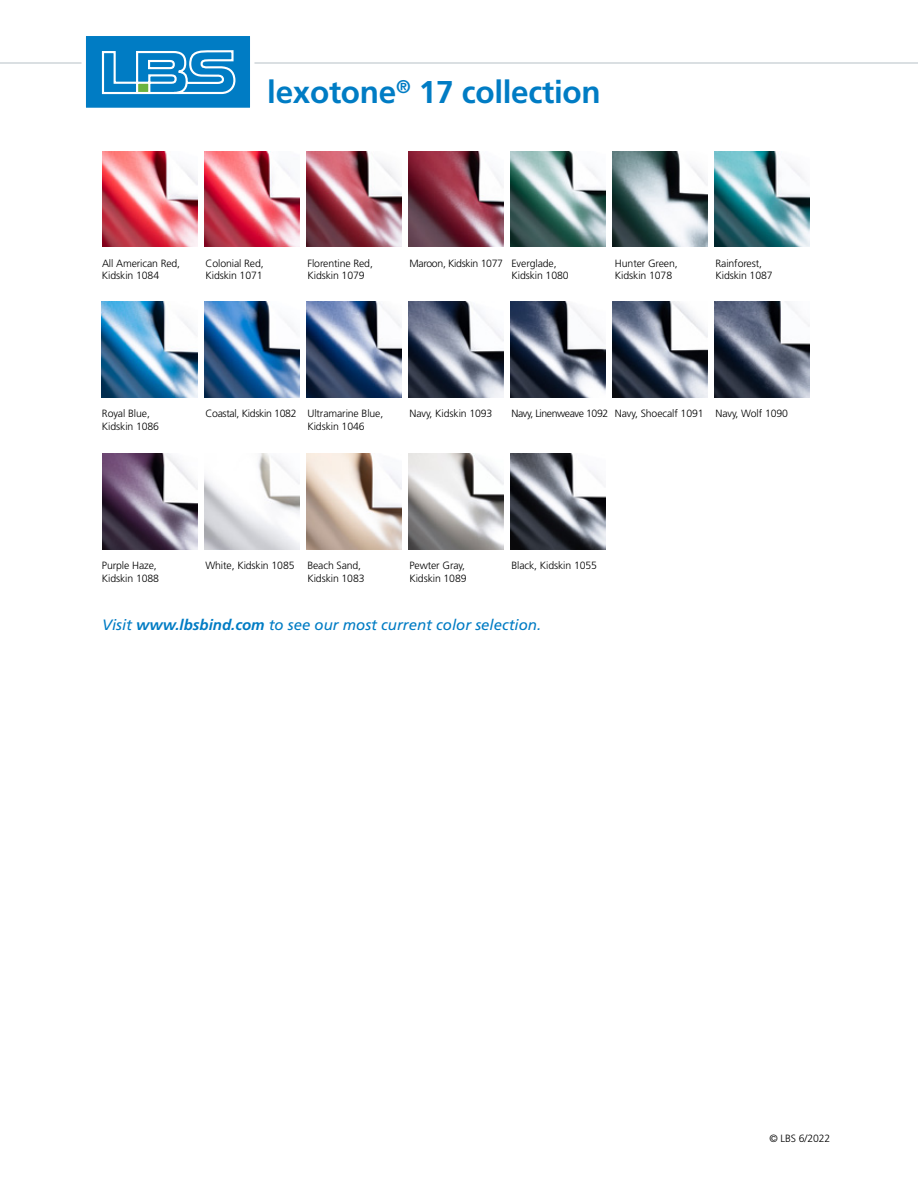
<style>
.page{position:relative;width:918px;height:1188px;background:#fff}
.page>*{position:absolute;margin:0;border:0;box-sizing:border-box;transform-origin:0 0}
.t1{font:700 31.5px "Frutiger LT Std";letter-spacing:-.01em;color:#007cc4}
.t2{font:italic 15px "Frutiger LT Std";color:#007cc4}
.t3{font:300 10.5px "Frutiger LT Std";letter-spacing:-.01em;color:#000}
.t4{font:300 10.5px "Frutiger LT Std";letter-spacing:-.03em;color:#000}
.s1{font-weight:700}
</style>
<div class="page">
<img style="left:612px;top:302px;width:96px;height:95px">
<img style="left:714px;top:302px;width:96px;height:95px">
<img style="left:102px;top:454px;width:95px;height:95px">
<img style="left:408px;top:454px;width:96px;height:95px">
<img style="left:102px;top:151px;width:95px;height:96px">
<img style="left:204px;top:151px;width:96px;height:96px">
<img style="left:510px;top:151px;width:96px;height:96px">
<img style="left:306px;top:151px;width:96px;height:96px">
<img style="left:510px;top:454px;width:96px;height:95px">
<img style="left:306px;top:454px;width:96px;height:95px">
<img style="left:408px;top:151px;width:96px;height:96px">
<img style="left:714px;top:151px;width:96px;height:96px">
<img style="left:612px;top:151px;width:96px;height:96px">
<img style="left:204px;top:454px;width:96px;height:95px">
<img style="left:204px;top:302px;width:96px;height:95px">
<img style="left:510px;top:302px;width:96px;height:95px">
<img style="left:408px;top:302px;width:96px;height:95px">
<img style="left:102px;top:302px;width:95px;height:95px">
<img style="left:306px;top:302px;width:96px;height:95px">
<hr style="left:0;top:62px;width:918px;height:2px;background:#cfd5d9">
<svg style="left:79px;top:36px;width:178px;height:72px"></svg>
<h1 class="t1" style="left:267px;top:74px;width:335px">lexotone<sup>®</sup> 17 collection</h1>
<p class="t3" style="left:102px;top:257px;width:80px">All American Red,</p>
<p class="t3" style="left:205px;top:257px;width:60px">Colonial Red,</p>
<p class="t3" style="left:307px;top:257px;width:67px">Florentine Red,</p>
<p class="t4" style="left:409px;top:257px;width:149px">Maroon, Kidskin 1077 Everglade,</p>
<p class="t3" style="left:615px;top:257px;width:64px">Hunter Green,</p>
<p class="t3" style="left:715px;top:257px;width:48px">Rainforest,</p>
<p class="t3" style="left:102px;top:270px;width:59px">Kidskin 1084</p>
<p class="t3" style="left:205px;top:270px;width:59px">Kidskin 1071</p>
<p class="t3" style="left:307px;top:270px;width:59px">Kidskin 1079</p>
<p class="t3" style="left:511px;top:270px;width:59px">Kidskin 1080</p>
<p class="t3" style="left:615px;top:270px;width:59px">Kidskin 1078</p>
<p class="t3" style="left:715px;top:270px;width:59px">Kidskin 1087</p>
<p class="t3" style="left:102px;top:408px;width:49px">Royal Blue,</p>
<p class="t4" style="left:205px;top:408px;width:179px">Coastal, Kidskin 1082 Ultramarine Blue,</p>
<p class="t3" style="left:409px;top:408px;width:85px">Navy, Kidskin 1093</p>
<p class="t3" style="left:511px;top:408px;width:278px">Navy, Linenweave 1092 Navy, Shoecalf 1091 Navy, Wolf 1090</p>
<p class="t3" style="left:102px;top:420px;width:59px">Kidskin 1086</p>
<p class="t3" style="left:307px;top:420px;width:59px">Kidskin 1046</p>
<p class="t3" style="left:102px;top:560px;width:56px">Purple Haze,</p>
<p class="t3" style="left:205px;top:560px;width:157px">White, Kidskin 1085 Beach Sand,</p>
<p class="t3" style="left:409px;top:560px;width:57px">Pewter Gray,</p>
<p class="t3" style="left:511px;top:560px;width:87px">Black, Kidskin 1055</p>
<p class="t3" style="left:102px;top:572px;width:59px">Kidskin 1088</p>
<p class="t3" style="left:307px;top:572px;width:59px">Kidskin 1083</p>
<p class="t3" style="left:409px;top:572px;width:59px">Kidskin 1089</p>
<h2 class="t2" style="left:102px;top:616px;width:441px">Visit <span class="s1">www.lbsbind.com</span> to see our most current color selection.</h2>
<p class="t3" style="left:769px;top:1132px;width:62px">© LBS 6/2022</p>
</div>
